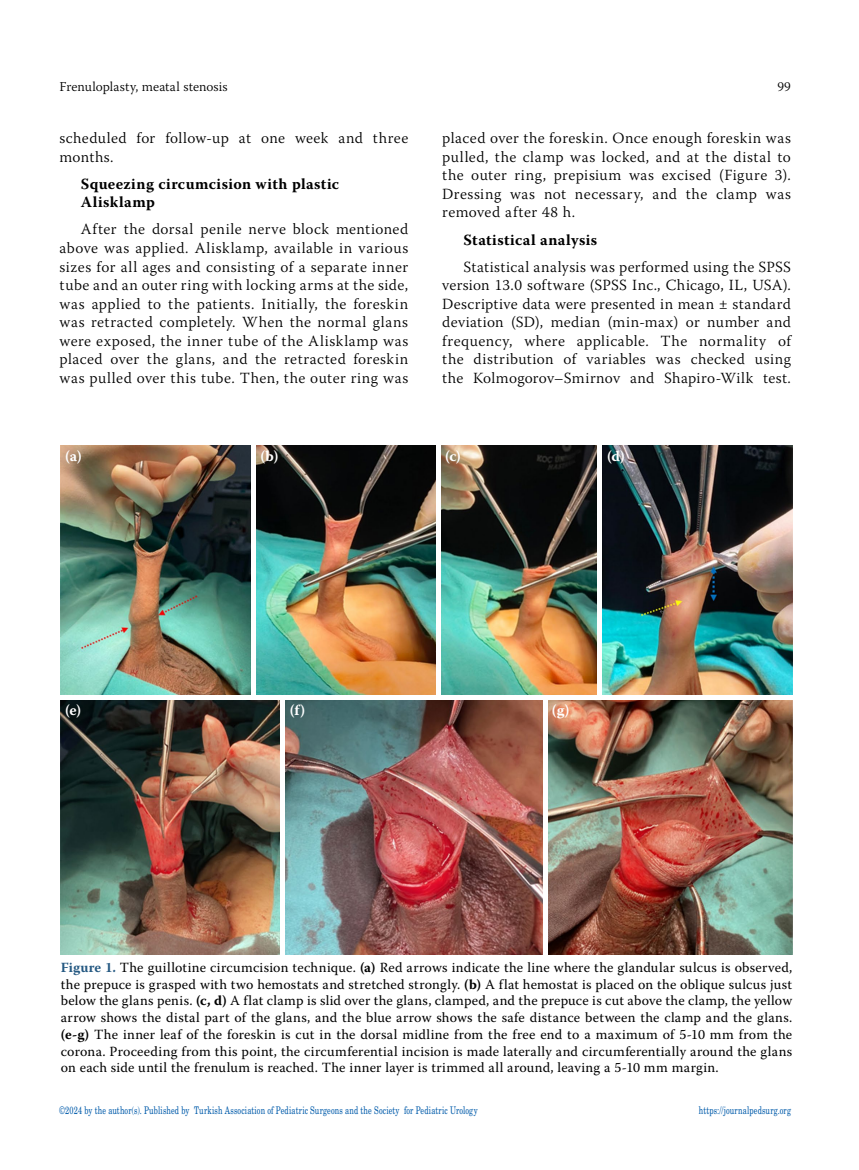
<style>
.page{position:relative;width:859px;height:1170px;background:#fff}
.page>*{position:absolute;margin:0;border:0;box-sizing:border-box;transform-origin:0 0}
.t1{font:300 15.45px/18.6px "Warnock Pro";letter-spacing:.03em;color:#000;text-align:justify}
.t2{font:700 15.45px/18.6px "Warnock Pro";letter-spacing:.03em;color:#000}
.t3{font:700 15px "Warnock Pro";color:#fff}
.t4{font:13.95px/16.8px "Warnock Pro";letter-spacing:.02em;color:#000;text-align:justify}
.t5{font:300 13.5px "Warnock Pro";letter-spacing:.005em;color:#000}
.t6{font:10.5px "Madison Tr";letter-spacing:.015em;color:#005baa}
.s1{font-weight:700;color:#255982}
.s2{font-weight:700}
</style>
<div class="page">
<img style="left:61px;top:446px;width:731px;height:508px">
<div style="left:251px;top:444px;width:5px;height:253px;background:#fff"></div>
<div style="left:436px;top:444px;width:5px;height:253px;background:#fff"></div>
<div style="left:597px;top:444px;width:5px;height:253px;background:#fff"></div>
<div style="left:60px;top:694px;width:734px;height:5px;background:#fff"></div>
<div style="left:280px;top:698px;width:5px;height:257px;background:#fff"></div>
<div style="left:543px;top:698px;width:5px;height:257px;background:#fff"></div>
<p class="t5" style="left:60px;top:78px;width:170px">Frenuloplasty, meatal stenosis</p>
<p class="t5" style="left:777px;top:78px;width:15px">99</p>
<p class="t1" style="left:60px;top:129px;width:350px">scheduled for follow-up at one week and three months.</p>
<p class="t2" style="left:81px;top:174px;width:260px">Squeezing circumcision with plastic<br>Alisklamp</p>
<p class="t1" style="left:60px;top:220px;width:350px;text-indent:21px">After the dorsal penile nerve block mentioned above was applied. Alisklamp, available in various sizes for all ages and consisting of a separate inner tube and an outer ring with locking arms at the side, was applied to the patients. Initially, the foreskin was retracted completely. When the normal glans were exposed, the inner tube of the Alisklamp was placed over the glans, and the retracted foreskin was pulled over this tube. Then, the outer ring was</p>
<p class="t1" style="left:442px;top:129px;width:350px">placed over the foreskin. Once enough foreskin was pulled, the clamp was locked, and at the distal to the outer ring, prepisium was excised (Figure 3).<br>Dressing was not necessary, and the clamp was removed after 48 h.</p>
<p class="t2" style="left:463px;top:230px;width:135px">Statistical analysis</p>
<p class="t1" style="left:442px;top:257px;width:350px;text-indent:21px">Statistical analysis was performed using the SPSS version 13.0 software (SPSS Inc., Chicago, IL, USA).<br>Descriptive data were presented in mean ± standard deviation (SD), median (min-max) or number and frequency, where applicable. The normality of the distribution of variables was checked using the Kolmogorov–Smirnov and Shapiro-Wilk test.</p>
<p class="t3" style="left:65px;top:447px;width:18px">(a)</p>
<p class="t3" style="left:260px;top:447px;width:19px">(b)</p>
<p class="t3" style="left:445px;top:447px;width:17px">(c)</p>
<p class="t3" style="left:607px;top:447px;width:19px">(d)</p>
<p class="t3" style="left:65px;top:701px;width:17px">(e)</p>
<p class="t3" style="left:290px;top:701px;width:17px">(f)</p>
<p class="t3" style="left:552px;top:701px;width:19px">(g)</p>
<p class="t4" style="left:61px;top:958px;width:733px"><span class="s1">Figure 1.</span> The guillotine circumcision technique. <span class="s2">(a)</span> Red arrows indicate the line where the glandular sulcus is observed, the prepuce is grasped with two hemostats and stretched strongly. <span class="s2">(b)</span> A flat hemostat is placed on the oblique sulcus just below the glans penis. <span class="s2">(c, d)</span> A flat clamp is slid over the glans, clamped, and the prepuce is cut above the clamp, the yellow arrow shows the distal part of the glans, and the blue arrow shows the safe distance between the clamp and the glans. <span class="s2">(e-g)</span> The inner leaf of the foreskin is cut in the dorsal midline from the free end to a maximum of 5-10 mm from the corona. Proceeding from this point, the circumferential incision is made laterally and circumferentially around the glans on each side until the frenulum is reached. The inner layer is trimmed all around, leaving a 5-10 mm margin.</p>
<p class="t6" style="left:60px;top:1103px;width:420px">©2024 by the author(s). Published by Turkish Association of Pediatric Surgeons and the Society for Pediatric Urology</p>
<p class="t6" style="left:699px;top:1103px;width:94px">https://journalpedsurg.org</p>
</div>
